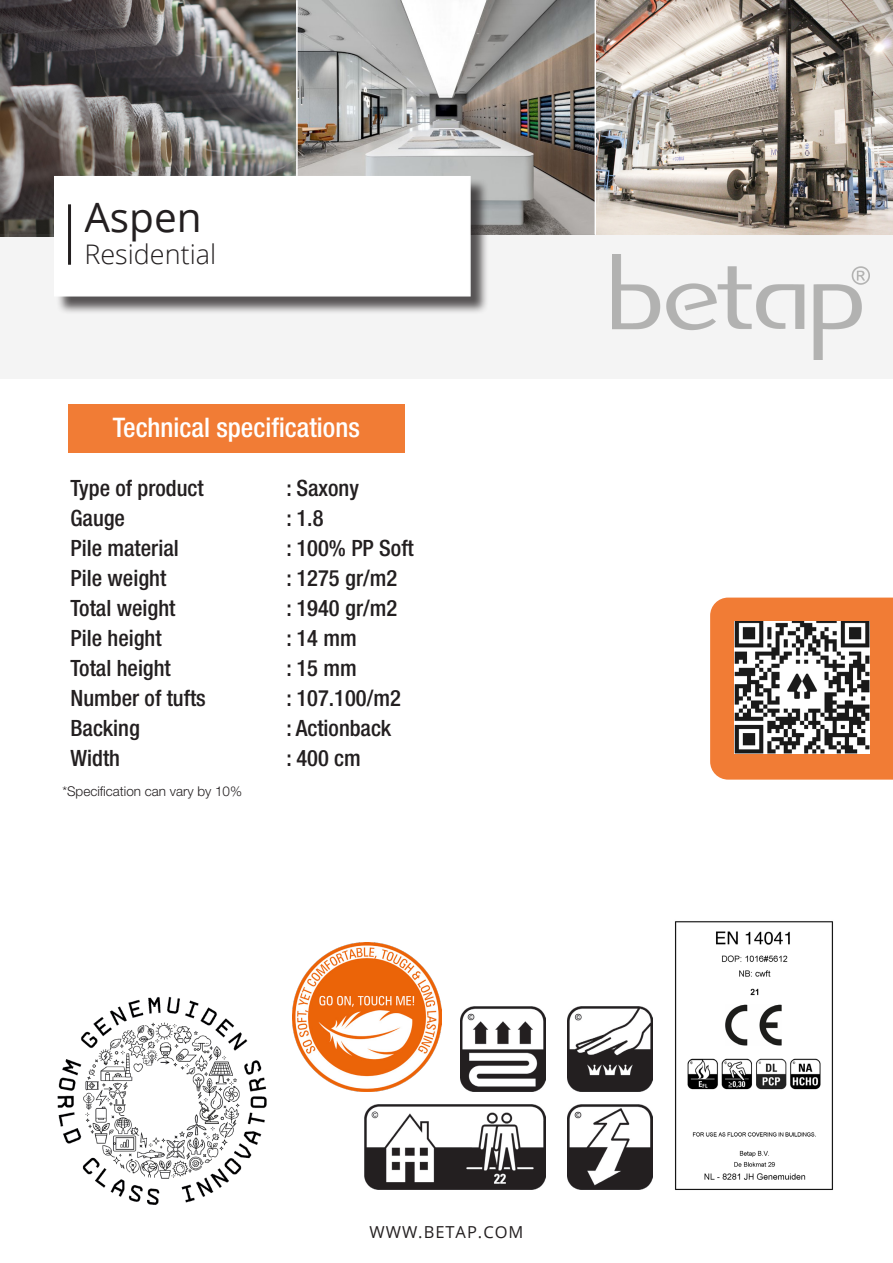
<style>
.page{position:relative;width:893px;height:1263px;background:#fff}
.page>*{position:absolute;margin:0;border:0;box-sizing:border-box;transform-origin:0 0}
.t1{font:40.5px "Open Sans";color:#231f20}
.t2{font:500 condensed 27px "Helvetica Neue LT Std";color:#fff}
.t3{font:300 27px "Open Sans";color:#231f20}
.t4{font:500 condensed 22.5px "Helvetica Neue LT Std";color:#231f20}
.t5{font:16.5px "Open Sans";letter-spacing:.06em;color:#231f20}
.t6{font:300 13.5px "Helvetica Neue LT Std";color:#231f20}
</style>
<div class="page">
<img style="left:0;top:0;width:296px;height:234px">
<img style="left:298px;top:0;width:595px;height:234px">
<div style="left:68px;top:404px;width:337px;height:48px;background:#f17c35"></div>
<div style="left:0;top:234px;width:893px;height:145px;background:#f4f4f4"></div>
<div style="left:57px;top:179px;width:432px;height:136px;background:#231f20;opacity:.75"></div>
<div style="left:54px;top:176px;width:417px;height:120px;background:#fff"></div>
<hr style="left:68px;top:204px;width:3px;height:61px;background:#231f20">
<hr style="left:595px;top:0;width:1px;height:235px;background:#fff">
<img style="left:612px;top:254px;width:258px;height:105px">
<svg style="left:710px;top:598px;width:183px;height:182px;background:#ee813e"></svg>
<img style="left:735px;top:622px;width:135px;height:131px">
<img style="left:57px;top:996px;width:210px;height:209px">
<img style="left:461px;top:1006px;width:84px;height:85px">
<img style="left:567px;top:1105px;width:85px;height:85px">
<img style="left:365px;top:1105px;width:181px;height:85px">
<img style="left:675px;top:921px;width:158px;height:269px">
<img style="left:567px;top:1006px;width:85px;height:85px">
<img style="left:292px;top:942px;width:149px;height:149px">
<p class="t1" style="left:84px;top:189px;width:119px">Aspen</p>
<p class="t3" style="left:84px;top:236px;width:133px">Residential</p>
<p class="t2" style="left:113px;top:411px;width:249px">Technical specifications</p>
<p class="t4" style="left:71px;top:474px;width:135px">Type of product</p>
<p class="t4" style="left:287px;top:474px;width:74px">: Saxony</p>
<p class="t4" style="left:71px;top:504px;width:56px">Gauge</p>
<p class="t4" style="left:287px;top:504px;width:38px">: 1.8</p>
<p class="t4" style="left:71px;top:534px;width:110px">Pile material</p>
<p class="t4" style="left:287px;top:534px;width:129px">: 100% PP Soft</p>
<p class="t4" style="left:71px;top:564px;width:97px">Pile weight</p>
<p class="t4" style="left:287px;top:564px;width:112px">: 1275 gr/m2</p>
<p class="t4" style="left:71px;top:594px;width:106px">Total weight</p>
<p class="t4" style="left:287px;top:594px;width:112px">: 1940 gr/m2</p>
<p class="t4" style="left:71px;top:624px;width:93px">Pile height</p>
<p class="t4" style="left:287px;top:624px;width:72px">: 14 mm</p>
<p class="t4" style="left:71px;top:654px;width:102px">Total height</p>
<p class="t4" style="left:287px;top:654px;width:72px">: 15 mm</p>
<p class="t4" style="left:71px;top:684px;width:137px">Number of tufts</p>
<p class="t4" style="left:287px;top:684px;width:116px">: 107.100/m2</p>
<p class="t4" style="left:71px;top:714px;width:71px">Backing</p>
<p class="t4" style="left:287px;top:714px;width:106px">: Actionback</p>
<p class="t4" style="left:71px;top:744px;width:51px">Width</p>
<p class="t4" style="left:287px;top:744px;width:76px">: 400 cm</p>
<p class="t6" style="left:62px;top:783px;width:181px">*Specification can vary by 10%</p>
<p class="t5" style="left:369px;top:1220px;width:156px">WWW.BETAP.COM</p>
</div>
